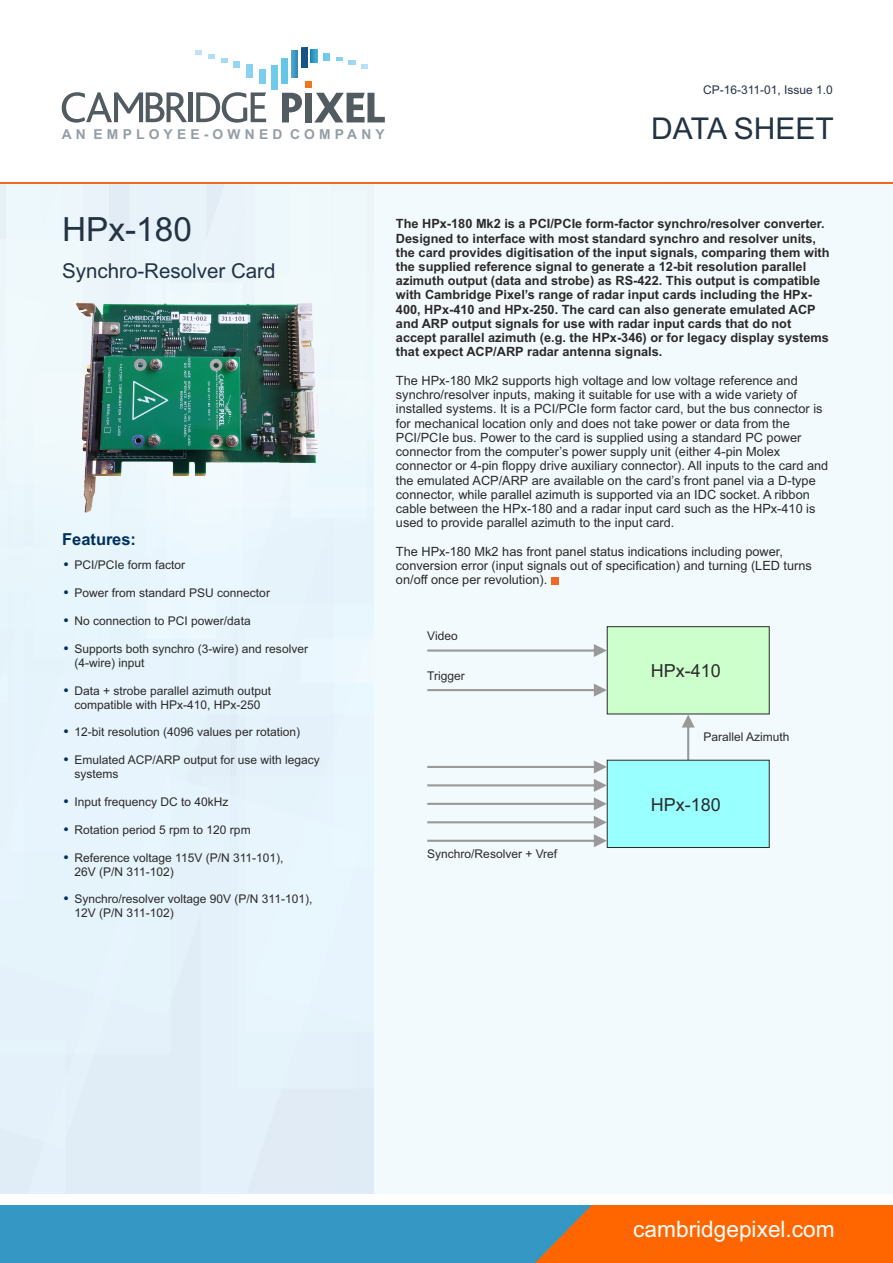
<style>
.page{position:relative;width:893px;height:1263px;background:#fff}
.page>*{position:absolute;margin:0;border:0;box-sizing:border-box;transform-origin:0 0}
.t1{font:33.3px "Arial";color:#233343}
.t2{font:30px "Arial";color:#233343}
.t3{font:22.65px "Arial";color:#fefefe}
.t4{font:20.55px "Arial";color:#233343}
.t5{font:18px "Arial";color:#2b2a29}
.t6{font:700 16.5px "Arial";color:#00305e}
.t7{font:700 13.65px "Arial";letter-spacing:.305em;color:#949ea5}
.t8{font:12.75px/14.2px "Arial";color:#2b2a29}
.t9{font:700 12.75px/14.2px "Arial";color:#2b2a29}
.t10{font:12px/13.6px "Arial";color:#2b2a29}
.t11{font:12px "Arial";color:#233343}
</style>
<div class="page">
<div style="left:373px;top:184px;width:520px;height:1010px;background:#f3fafe"></div>
<div style="left:0;top:1203px;width:893px;height:60px;background:#3497c4"></div>
<svg style="left:535px;top:1205px;width:358px;height:58px;background:#ee690f"></svg>
<div style="left:0;top:1195px;width:893px;height:10px;background:#fff"></div>
<hr style="left:0;top:182px;width:893px;height:2px;background:#f26722">
<svg style="left:62px;top:92px;width:125px;height:31px"></svg>
<hr style="left:189px;top:92px;width:4px;height:30px;background:#515b60">
<svg style="left:196px;top:92px;width:70px;height:31px"></svg>
<svg style="left:282px;top:93px;width:20px;height:29px"></svg>
<svg style="left:314px;top:93px;width:71px;height:29px"></svg>
<svg style="left:362px;top:65px;width:6px;height:4px"></svg>
<svg style="left:349px;top:61px;width:6px;height:3px"></svg>
<svg style="left:336px;top:57px;width:6px;height:4px"></svg>
<svg style="left:324px;top:54px;width:6px;height:6px"></svg>
<svg style="left:311px;top:50px;width:6px;height:13px"></svg>
<div style="left:301px;top:48px;width:6px;height:20px;background:#165487"></div>
<div style="left:291px;top:51px;width:6px;height:27px;background:#439cc4"></div>
<div style="left:282px;top:58px;width:6px;height:26px;background:#66c6e8"></div>
<div style="left:271px;top:66px;width:6px;height:23px;background:#70c9ea"></div>
<div style="left:259px;top:70px;width:6px;height:14px;background:#7dcdec"></div>
<svg style="left:246px;top:65px;width:6px;height:12px"></svg>
<svg style="left:234px;top:62px;width:6px;height:6px"></svg>
<svg style="left:221px;top:58px;width:6px;height:4px"></svg>
<svg style="left:196px;top:51px;width:6px;height:4px"></svg>
<svg style="left:208px;top:55px;width:6px;height:3px"></svg>
<div style="left:305px;top:93px;width:7px;height:29px;background:#515b60"></div>
<div style="left:305px;top:81px;width:7px;height:7px;background:#ee761c"></div>
<img style="left:67px;top:300px;width:261px;height:216px">
<div style="left:551px;top:577px;width:8px;height:7px;background:#f26722"></div>
<svg style="left:427px;top:626px;width:343px;height:222px"></svg>
<svg style="left:64px;top:562px;width:4px;height:4px"></svg>
<svg style="left:64px;top:590px;width:4px;height:4px"></svg>
<svg style="left:64px;top:618px;width:4px;height:4px"></svg>
<svg style="left:64px;top:647px;width:4px;height:3px"></svg>
<svg style="left:64px;top:688px;width:4px;height:4px"></svg>
<svg style="left:64px;top:729px;width:4px;height:4px"></svg>
<svg style="left:64px;top:758px;width:4px;height:3px"></svg>
<svg style="left:64px;top:799px;width:4px;height:4px"></svg>
<svg style="left:64px;top:827px;width:4px;height:4px"></svg>
<svg style="left:64px;top:855px;width:4px;height:4px"></svg>
<svg style="left:64px;top:897px;width:4px;height:3px"></svg>
<p class="t7" style="left:62px;top:130px;width:325px">AN EMPLOYEE-OWNED COMPANY</p>
<p class="t11" style="left:703px;top:85px;width:131px">CP-16-311-01, Issue 1.0</p>
<h2 class="t2" style="left:651px;top:117px;width:184px">DATA SHEET</h2>
<h1 class="t1" style="left:62px;top:216px;width:131px">HPx-180</h1>
<h3 class="t4" style="left:62px;top:263px;width:215px">Synchro-Resolver Card</h3>
<p class="t6" style="left:62px;top:533px;width:75px">Features:</p>
<p class="t10" style="left:75px;top:559px;width:112px">PCI/PCIe form factor</p>
<p class="t10" style="left:75px;top:587px;width:197px">Power from standard PSU connector</p>
<p class="t10" style="left:75px;top:615px;width:178px">No connection to PCI power/data</p>
<p class="t10" style="left:75px;top:643px;width:235px">Supports both synchro (3-wire) and resolver (4-wire) input</p>
<p class="t10" style="left:75px;top:685px;width:198px">Data + strobe parallel azimuth output compatible with HPx-410, HPx-250</p>
<p class="t10" style="left:75px;top:726px;width:227px">12-bit resolution (4096 values per rotation)</p>
<p class="t10" style="left:75px;top:754px;width:247px">Emulated ACP/ARP output for use with legacy systems</p>
<p class="t10" style="left:75px;top:796px;width:156px">Input frequency DC to 40kHz</p>
<p class="t10" style="left:75px;top:824px;width:178px">Rotation period 5 rpm to 120 rpm</p>
<p class="t10" style="left:75px;top:852px;width:211px">Reference voltage 115V (P/N 311-101),<br>26V (P/N 311-102)</p>
<p class="t10" style="left:75px;top:893px;width:239px">Synchro/resolver voltage 90V (P/N 311-101),<br>12V (P/N 311-102)</p>
<p class="t9" style="left:396px;top:218px;width:435px">The HPx-180 Mk2 is a PCI/PCIe form-factor synchro/resolver converter.<br>Designed to interface with most standard synchro and resolver units, the card provides digitisation of the input signals, comparing them with the supplied reference signal to generate a 12-bit resolution parallel azimuth output (data and strobe) as RS-422. This output is compatible with Cambridge Pixel’s range of radar input cards including the HPx-400, HPx-410 and HPx-250. The card can also generate emulated ACP and ARP output signals for use with radar input cards that do not accept parallel azimuth (e.g. the HPx-346) or for legacy display systems that expect ACP/ARP radar antenna signals.</p>
<p class="t8" style="left:396px;top:374px;width:434px">The HPx-180 Mk2 supports high voltage and low voltage reference and synchro/resolver inputs, making it suitable for use with a wide variety of installed systems. It is a PCI/PCIe form factor card, but the bus connector is for mechanical location only and does not take power or data from the PCI/PCIe bus. Power to the card is supplied using a standard PC power connector from the computer’s power supply unit (either 4-pin Molex connector or 4-pin floppy drive auxiliary connector). All inputs to the card and the emulated ACP/ARP are available on the card’s front panel via a D-type connector, while parallel azimuth is supported via an IDC socket. A ribbon cable between the HPx-180 and a radar input card such as the HPx-410 is used to provide parallel azimuth to the input card.</p>
<p class="t8" style="left:396px;top:545px;width:417px">The HPx-180 Mk2 has front panel status indications including power, conversion error (input signals out of specification) and turning (LED turns on/off once per revolution).</p>
<p class="t10" style="left:427px;top:630px;width:32px">Video</p>
<p class="t10" style="left:427px;top:670px;width:39px">Trigger</p>
<p class="t10" style="left:427px;top:848px;width:131px">Synchro/Resolver + Vref</p>
<h3 class="t5" style="left:651px;top:664px;width:72px">HPx-410</h3>
<p class="t10" style="left:704px;top:731px;width:88px">Parallel Azimuth</p>
<h3 class="t5" style="left:651px;top:797px;width:72px">HPx-180</h3>
<h3 class="t3" style="left:633px;top:1220px;width:203px">cambridgepixel.com</h3>
</div>
